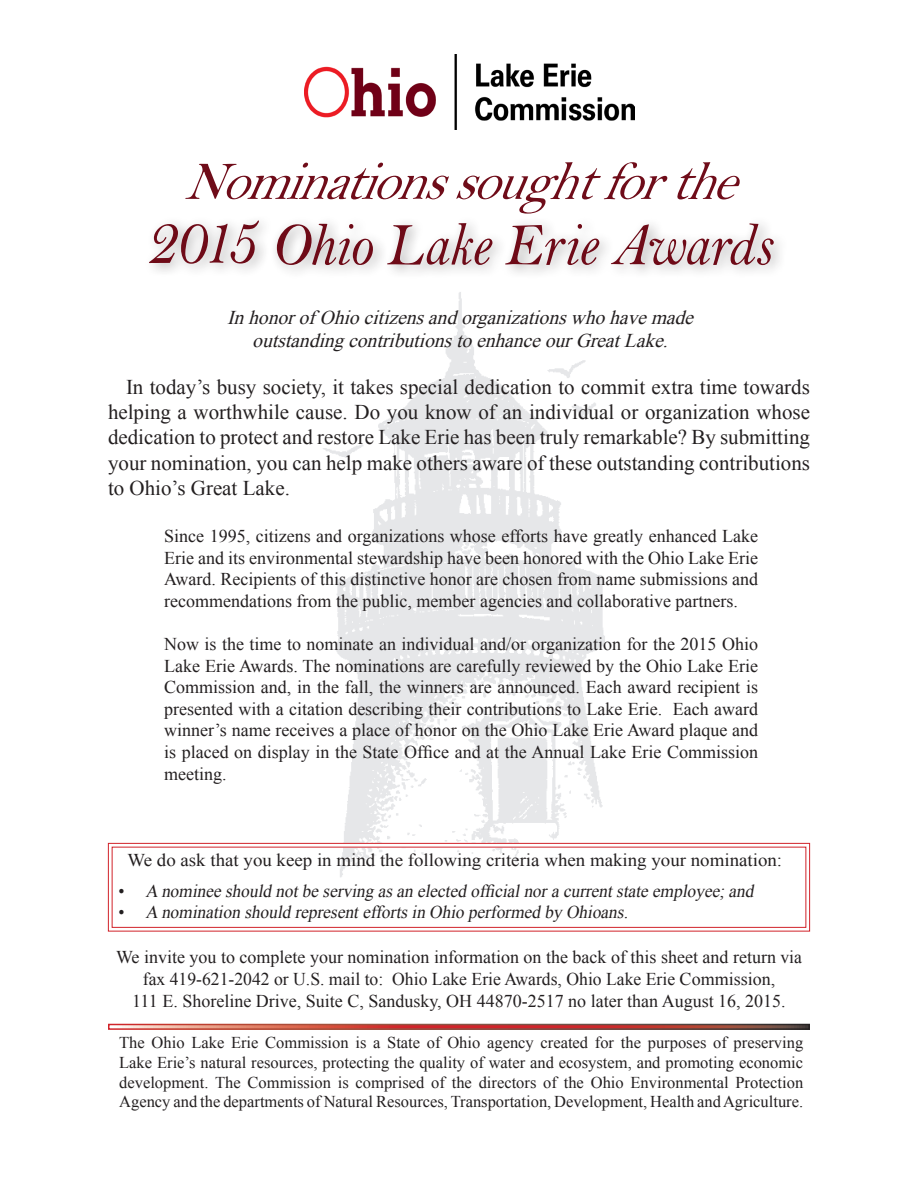
<style>
.page{position:relative;width:918px;height:1188px;background:#fff}
.page>*{position:absolute;margin:0;border:0;box-sizing:border-box;transform-origin:0 0}
.t1{font:61.5px "Bell MT Italic";letter-spacing:-.015em;color:#6e0a17;scale:.92 1}
.t2{font:italic 55.2px "Bell";color:#6f0c19;scale:.95 1}
.t3{font:21px/25.2px "Times New Roman";color:#231f20;text-align:justify}
.t4{font:italic 19.5px/23.4px "Times New Roman";color:#231f20;text-align:center}
.t5{font:18px/21.6px "Times New Roman";color:#231f20;text-align:justify}
.t6{font:italic 18px "Times New Roman";color:#231f20;scale:.96 1}
.t7{font:18px "Times New Roman";color:#231f20;scale:1.05 1}
.t8{font:16.5px/19.8px "Times New Roman";color:#231f20;text-align:justify}
.s1{font-size:73.2px}
.s2{font-style:normal}
</style>
<div class="page">
<img style="left:304px;top:292px;width:330px;height:551px">
<div style="left:144px;top:213px;width:645px;height:67px;background:#231f20;opacity:.4"></div>
<img style="left:305px;top:54px;width:330px;height:75px">
<svg style="left:108px;top:843px;width:702px;height:89px"></svg>
<div style="left:112px;top:847px;width:694px;height:81px;border:1px solid #d1232a"></div>
<p class="t2" style="left:184px;top:149px;width:610px">Nominationssoughtforthe</p>
<p class="t1" style="left:147px;top:208px;width:681px"><span class="s1">2015</span> Ohio Lake Erie Awards</p>
<p class="t4" style="left:227px;top:305px;width:474px">Inhonorof Ohiocitizensandorganizationswhohavemade outstandingcontributionstoenhanceourGreatLake.</p>
<p class="t3" style="left:108px;top:374px;width:704px;text-indent:18px">In today’s busy society, it takes special dedication to commit extra time towards helping a worthwhile cause. Do you know of an individual or organization whose dedication to protect and restore Lake Erie has been truly remarkable? By submitting your nomination, you can help make others aware of these outstanding contributions to Ohio’s Great Lake.</p>
<p class="t5" style="left:164px;top:525px;width:596px">Since 1995, citizens and organizations whose efforts have greatly enhanced Lake Erie and its environmental stewardship have been honored with the Ohio Lake Erie Award. Recipients of this distinctive honor are chosen from name submissions and recommendations from the public, member agencies and collaborative partners.</p>
<p class="t5" style="left:164px;top:633px;width:596px">Now is the time to nominate an individual and/or organization for the 2015 Ohio Lake Erie Awards. The nominations are carefully reviewed by the Ohio Lake Erie Commission and, in the fall, the winners are announced. Each award recipient is presented with a citation describing their contributions to Lake Erie. Each award winner’s name receives a place of honor on the Ohio Lake Erie Award plaque and is placed on display in the State Office and at the Annual Lake Erie Commission meeting.</p>
<p class="t7" style="left:128px;top:848px;width:625px">We do ask that you keep in mind the following criteria when making your nomination:</p>
<p class="t6" style="left:118px;top:878px;width:667px"><span class="s2">•</span> A nominee should not be serving as an elected official nor a current state employee; and</p>
<p class="t6" style="left:118px;top:900px;width:537px"><span class="s2">•</span> A nomination should representeffortsin Ohio performed by Ohioans.</p>
<p class="t5" style="left:116px;top:946px;width:687px;text-align:center">We invite you to complete your nomination information on the back of this sheet and return via fax 419-621-2042 or U.S. mail to: Ohio Lake Erie Awards, Ohio Lake Erie Commission,</p>
<p class="t5" style="left:132px;top:990px;width:655px">111 E. Shoreline Drive, Suite C, Sandusky, OH 44870-2517 no later than August 16, 2015.</p>
<p class="t8" style="left:119px;top:1032px;width:686px">The Ohio Lake Erie Commission is a State of Ohio agency created for the purposes of preserving Lake Erie’s natural resources, protecting the quality of water and ecosystem, and promoting economic development. The Commission is comprised of the directors of the Ohio Environmental Protection Agency and the departments of Natural Resources, Transportation, Development, Health and Agriculture.</p>
</div>
